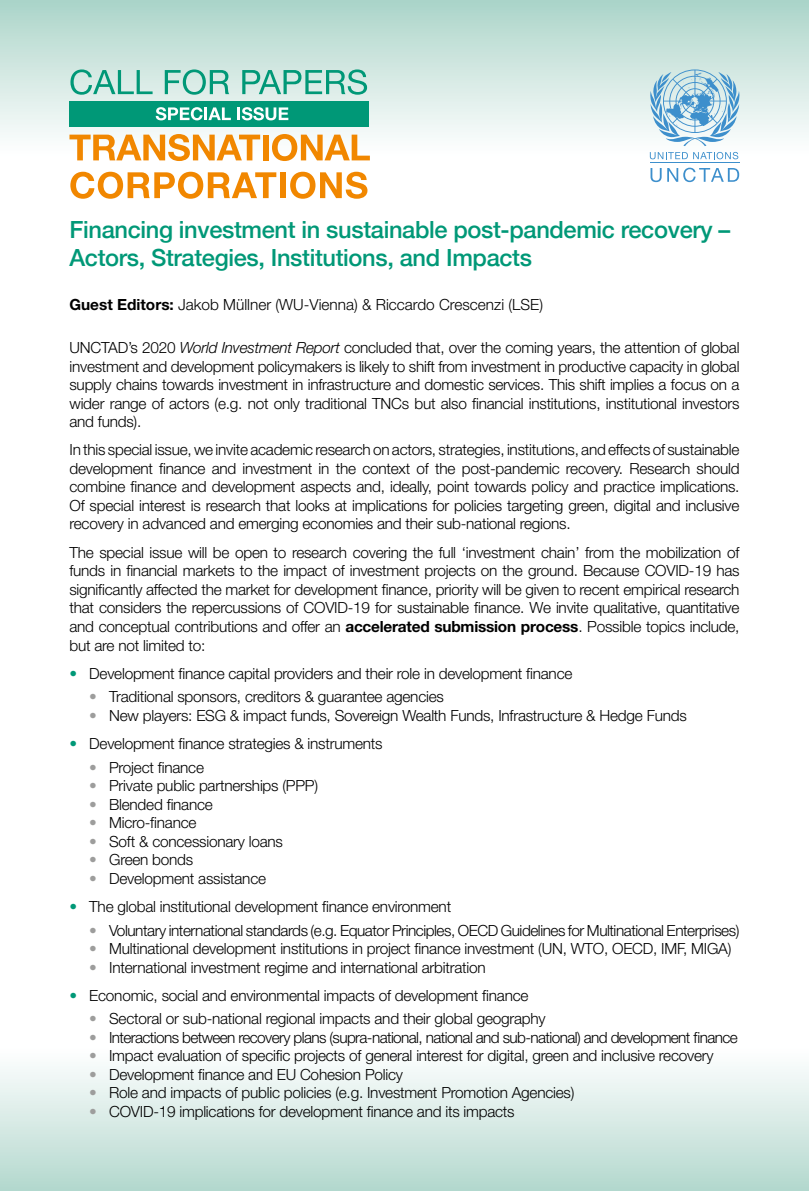
<style>
.page{position:relative;width:809px;height:1191px;background:#fff}
.page>*{position:absolute;margin:0;border:0;box-sizing:border-box;transform-origin:0 0}
.t1{font:500 23.62px/28.3px "Helvetica Neue";letter-spacing:-.015em;color:#009877}
.t2{font:300 15.4px/18.6px "Helvetica Neue LT Pro";letter-spacing:-.015em;color:#000;text-align:justify}
.t3{font:300 15.4px/18.6px "Helvetica Neue LT Std";letter-spacing:-.015em;color:#000;text-align:justify}
.t4{font:300 15.4px "Helvetica Neue LT Pro";letter-spacing:-.04em;color:#000}
.s1{font-weight:700}
.s2{font-style:italic}
.s3{font-family:"Helvetica Neue LT Pro";font-weight:700}
.s4{font-family:"Helvetica Neue LT Std";color:#009877}
.s5{font-family:"Helvetica Neue LT Std";color:#9d9d9c}
</style>
<div class="page">
<div style="left:0;top:0;width:809px;height:240px;background:linear-gradient(to bottom,#b6d9d0,#fff)"></div>
<svg style="left:70px;top:69px;width:83px;height:26px;background:#9fd4c8"></svg>
<svg style="left:165px;top:69px;width:64px;height:26px;background:#91cfc1"></svg>
<svg style="left:242px;top:69px;width:125px;height:26px;background:#8ecebf"></svg>
<div style="left:69px;top:101px;width:300px;height:25px;background:#009877"></div>
<svg style="left:69px;top:134px;width:191px;height:27px"></svg>
<div style="left:263px;top:135px;width:5px;height:25px;background:#f18700"></div>
<svg style="left:272px;top:134px;width:98px;height:27px"></svg>
<svg style="left:70px;top:172px;width:206px;height:27px"></svg>
<div style="left:280px;top:172px;width:5px;height:26px;background:#f18700"></div>
<svg style="left:290px;top:172px;width:77px;height:27px"></svg>
<svg style="left:156px;top:107px;width:75px;height:13px"></svg>
<svg style="left:237px;top:107px;width:51px;height:13px"></svg>
<svg style="left:649px;top:69px;width:91px;height:77px"></svg>
<svg style="left:650px;top:168px;width:11px;height:14px"></svg>
<svg style="left:667px;top:168px;width:72px;height:14px"></svg>
<svg style="left:650px;top:152px;width:88px;height:7px"></svg>
<hr style="left:650px;top:163px;width:89px;height:1px;background:#3d8fcc">
<div style="left:0;top:962px;width:809px;height:229px;background:linear-gradient(to bottom,#fff,#beded5)"></div>
<h1 class="t1" style="left:69px;top:214px;width:662px">Financing investment in sustainable post-pandemic recovery –<br>Actors, Strategies, Institutions, and Impacts</h1>
<p class="t2" style="left:69px;top:295px;width:475px"><span class="s1">Guest Editors:</span> Jakob Müllner (WU-Vienna) &amp; Riccardo Crescenzi (LSE)</p>
<p class="t2" style="left:69px;top:338px;width:671px">UNCTAD’s 2020 <span class="s2">World Investment Report</span> concluded that, over the coming years, the attention of global investment and development policymakers is likely to shift from investment in productive capacity in global supply chains towards investment in infrastructure and domestic services. This shift implies a focus on a wider range of actors (e.g. not only traditional TNCs but also financial institutions, institutional investors and funds).</p>
<p class="t3" style="left:69px;top:440px;width:671px">In this special issue, we invite academic research on actors, strategies, institutions, and effects of sustainable development finance and investment in the context of the post-pandemic recovery. Research should combine finance and development aspects and, ideally, point towards policy and practice implications.<br>Of special interest is research that looks at implications for policies targeting green, digital and inclusive recovery in advanced and emerging economies and their sub-national regions.</p>
<p class="t3" style="left:69px;top:542px;width:671px">The special issue will be open to research covering the full ‘investment chain’ from the mobilization of funds in financial markets to the impact of investment projects on the ground. Because COVID-19 has significantly affected the market for development finance, priority will be given to recent empirical research that considers the repercussions of COVID-19 for sustainable finance. We invite qualitative, quantitative and conceptual contributions and offer an <span class="s3">accelerated submission process</span>. Possible topics include, but are not limited to:</p>
<p class="t2" style="left:69px;top:664px;width:504px"><span class="s4">•</span> Development finance capital providers and their role in development finance</p>
<p class="t2" style="left:89px;top:687px;width:356px"><span class="s5">•</span> Traditional sponsors, creditors &amp; guarantee agencies</p>
<p class="t2" style="left:89px;top:706px;width:599px"><span class="s5">•</span> New players: ESG &amp; impact funds, Sovereign Wealth Funds, Infrastructure &amp; Hedge Funds</p>
<p class="t2" style="left:69px;top:734px;width:315px"><span class="s4">•</span> Development finance strategies &amp; instruments</p>
<p class="t2" style="left:89px;top:757px;width:116px"><span class="s5">•</span> Project finance</p>
<p class="t2" style="left:89px;top:776px;width:230px"><span class="s5">•</span> Private public partnerships (PPP)</p>
<p class="t2" style="left:89px;top:794px;width:125px"><span class="s5">•</span> Blended finance</p>
<p class="t2" style="left:89px;top:813px;width:109px"><span class="s5">•</span> Micro-finance</p>
<p class="t2" style="left:89px;top:831px;width:195px"><span class="s5">•</span> Soft &amp; concessionary loans</p>
<p class="t2" style="left:89px;top:850px;width:105px"><span class="s5">•</span> Green bonds</p>
<p class="t2" style="left:89px;top:868px;width:178px"><span class="s5">•</span> Development assistance</p>
<p class="t2" style="left:69px;top:897px;width:383px"><span class="s4">•</span> The global institutional development finance environment</p>
<p class="t2" style="left:89px;top:920px;width:651px"><span class="s5">•</span> Voluntary international standards (e.g. Equator Principles, OECD Guidelines for Multinational Enterprises)</p>
<p class="t2" style="left:89px;top:939px;width:643px"><span class="s5">•</span> Multinational development institutions in project finance investment (UN, WTO, OECD, IMF, MIGA)</p>
<p class="t2" style="left:89px;top:957px;width:398px"><span class="s5">•</span> International investment regime and international arbitration</p>
<p class="t2" style="left:69px;top:986px;width:460px"><span class="s4">•</span> Economic, social and environmental impacts of development finance</p>
<p class="t2" style="left:89px;top:1009px;width:458px"><span class="s5">•</span> Sectoral or sub-national regional impacts and their global geography</p>
<p class="t4" style="left:89px;top:1028px;width:650px"><span class="s5">•</span> Interactions between recovery plans (supra-national, national and sub-national) and development finance</p>
<p class="t2" style="left:89px;top:1046px;width:625px"><span class="s5">•</span> Impact evaluation of specific projects of general interest for digital, green and inclusive recovery</p>
<p class="t2" style="left:89px;top:1064px;width:315px"><span class="s5">•</span> Development finance and EU Cohesion Policy</p>
<p class="t2" style="left:89px;top:1083px;width:486px"><span class="s5">•</span> Role and impacts of public policies (e.g. Investment Promotion Agencies)</p>
<p class="t2" style="left:89px;top:1101px;width:427px"><span class="s5">•</span> COVID-19 implications for development finance and its impacts</p>
</div>
